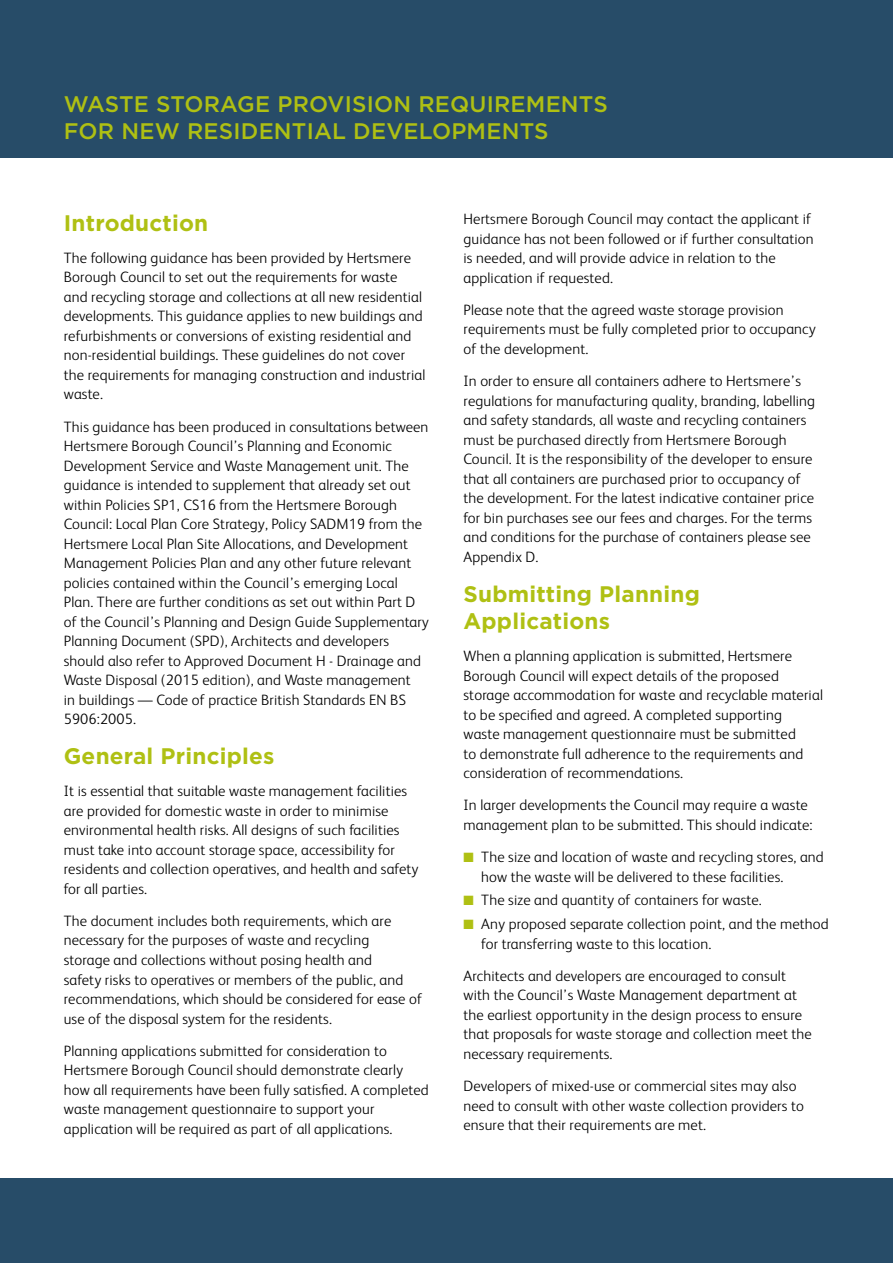
<style>
.page{position:relative;width:893px;height:1263px;background:#fff}
.page>*{position:absolute;margin:0;border:0;box-sizing:border-box;transform-origin:0 0}
.t1{font:500 22.5px/27px "Gotham";letter-spacing:.01em;color:#afc013}
.t2{font:700 22.5px/27px "Gotham";letter-spacing:.01em;color:#afc013}
.t3{font:300 15px/19.5px "FS Albert";letter-spacing:.01em;color:#000}
.s1{color:#afc013}
</style>
<div class="page">
<div style="left:0;top:0;width:893px;height:157px;background:#274c68"></div>
<div style="left:0;top:1178px;width:893px;height:85px;background:#274c68"></div>
<h1 class="t1" style="left:64px;top:90px;width:546px">WASTE STORAGE PROVISION REQUIREMENTS<br>FOR NEW RESIDENTIAL DEVELOPMENTS</h1>
<h2 class="t2" style="left:64px;top:209px;width:146px">Introduction</h2>
<p class="t3" style="left:64px;top:247px;width:363px">The following guidance has been provided by Hertsmere Borough Council to set out the requirements for waste<br>and recycling storage and collections at all new residential developments. This guidance applies to new buildings and refurbishments or conversions of existing residential and non-residential buildings. These guidelines do not cover the requirements for managing construction and industrial waste.</p>
<p class="t3" style="left:64px;top:416px;width:367px">This guidance has been produced in consultations between Hertsmere Borough Council’s Planning and Economic Development Service and Waste Management unit. The guidance is intended to supplement that already set out within Policies SP1, CS16 from the Hertsmere Borough Council: Local Plan Core Strategy, Policy SADM19 from the Hertsmere Local Plan Site Allocations, and Development Management Policies Plan and any other future relevant policies contained within the Council’s emerging Local Plan. There are further conditions as set out within Part D of the Council’s Planning and Design Guide Supplementary Planning Document (SPD), Architects and developers should also refer to Approved Document H - Drainage and Waste Disposal (2015 edition), and Waste management<br>in buildings — Code of practice British Standards EN BS 5906:2005.</p>
<h2 class="t2" style="left:64px;top:742px;width:212px">General Principles</h2>
<p class="t3" style="left:64px;top:781px;width:356px">It is essential that suitable waste management facilities are provided for domestic waste in order to minimise environmental health risks. All designs of such facilities must take into account storage space, accessibility for residents and collection operatives, and health and safety for all parties.</p>
<p class="t3" style="left:64px;top:910px;width:360px">The document includes both requirements, which are necessary for the purposes of waste and recycling<br>storage and collections without posing health and<br>safety risks to operatives or members of the public, and recommendations, which should be considered for ease of use of the disposal system for the residents.</p>
<p class="t3" style="left:64px;top:1040px;width:366px">Planning applications submitted for consideration to Hertsmere Borough Council should demonstrate clearly how all requirements have been fully satisfied. A completed waste management questionnaire to support your application will be required as part of all applications.</p>
<p class="t3" style="left:463px;top:209px;width:352px">Hertsmere Borough Council may contact the applicant if guidance has not been followed or if further consultation is needed, and will provide advice in relation to the application if requested.</p>
<p class="t3" style="left:463px;top:299px;width:354px">Please note that the agreed waste storage provision requirements must be fully completed prior to occupancy of the development.</p>
<p class="t3" style="left:463px;top:371px;width:353px">In order to ensure all containers adhere to Hertsmere’s regulations for manufacturing quality, branding, labelling and safety standards, all waste and recycling containers must be purchased directly from Hertsmere Borough Council. It is the responsibility of the developer to ensure that all containers are purchased prior to occupancy of the development. For the latest indicative container price for bin purchases see our fees and charges. For the terms and conditions for the purchase of containers please see Appendix D.</p>
<h2 class="t2" style="left:463px;top:580px;width:238px">Submitting Planning<br>Applications</h2>
<p class="t3" style="left:463px;top:645px;width:361px">When a planning application is submitted, Hertsmere Borough Council will expect details of the proposed storage accommodation for waste and recyclable material to be specified and agreed. A completed supporting<br>waste management questionnaire must be submitted<br>to demonstrate full adherence to the requirements and consideration of recommendations.</p>
<p class="t3" style="left:463px;top:795px;width:351px">In larger developments the Council may require a waste management plan to be submitted. This should indicate:</p>
<p class="t3" style="left:481px;top:846px;width:344px;text-indent:-18px"><span class="s1">■</span> The size and location of waste and recycling stores, and how the waste will be delivered to these facilities.</p>
<p class="t3" style="left:463px;top:890px;width:300px"><span class="s1">■</span> The size and quantity of containers for waste.</p>
<p class="t3" style="left:481px;top:913px;width:349px;text-indent:-18px"><span class="s1">■</span> Any proposed separate collection point, and the method for transferring waste to this location.</p>
<p class="t3" style="left:463px;top:965px;width:350px">Architects and developers are encouraged to consult with the Council’s Waste Management department at the earliest opportunity in the design process to ensure that proposals for waste storage and collection meet the necessary requirements.</p>
<p class="t3" style="left:463px;top:1075px;width:342px">Developers of mixed-use or commercial sites may also need to consult with other waste collection providers to ensure that their requirements are met.</p>
</div>
